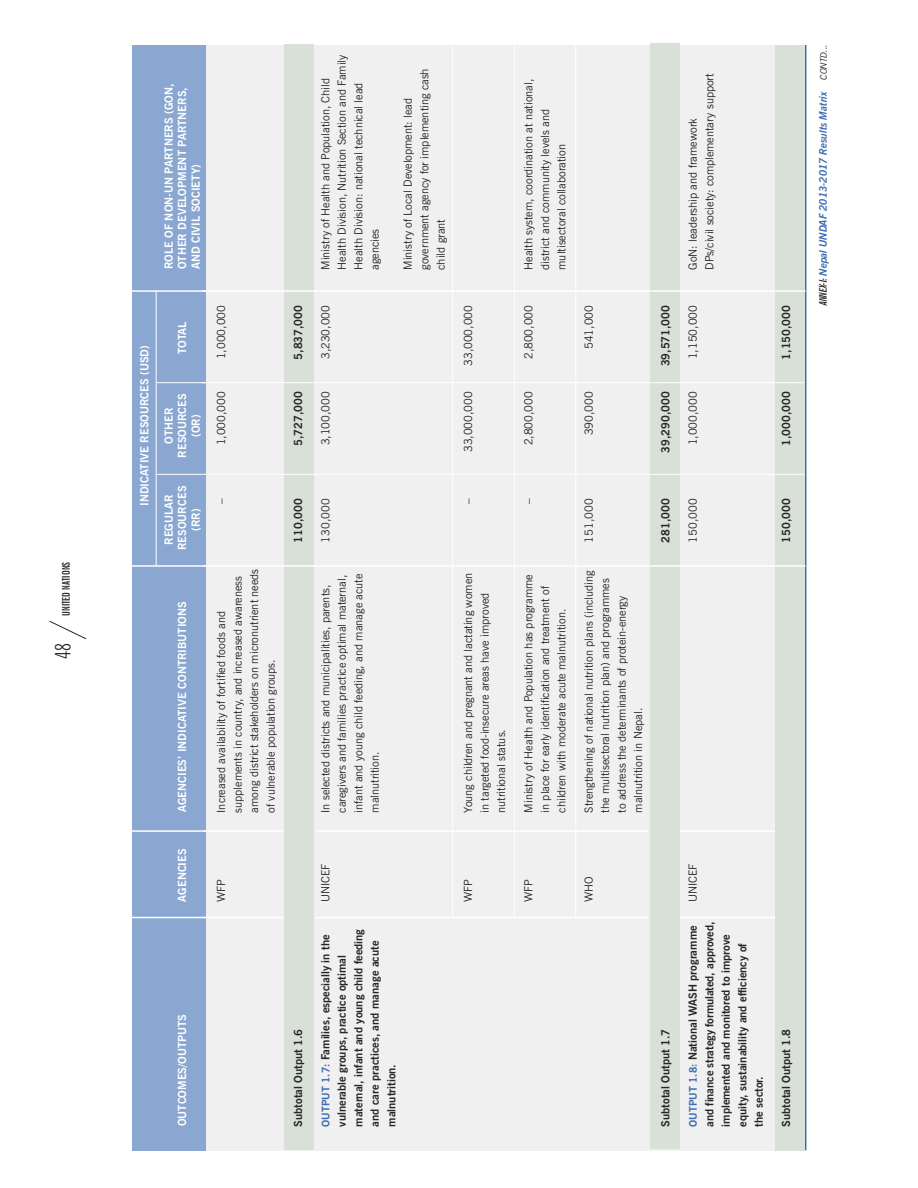
<style>
.page{position:relative;width:918px;height:1188px;background:#fff}
.page>*{position:absolute;margin:0;border:0;box-sizing:border-box;transform-origin:0 0}
.t1{font:extra-condensed 21px "News Gothic BT";color:#272627}
.t2{font:11.25px/16.5px "News Gothic BT";color:#272627}
.t3{font:700 11.25px/16.5px "News Gothic BT";color:#272627}
.t4{font:700 11.25px/24.3px "News Gothic BT";color:#fff}
.t5{font:italic 700 10.5px "News Gothic BT";letter-spacing:-.01em;color:#3a6bb3}
.t6{font:700 extra-condensed 10.5px "News Gothic BT";color:#272627}
.s1{font-size:10.5px;color:#3a6bb3}
.s2{font-stretch:extra-condensed;color:#272627}
.s3{font-weight:400;font-size:9px;color:#272627}
</style>
<div class="page">
<svg style="left:49px;top:621px;width:37px;height:18px"></svg>
<div style="left:133px;top:45px;width:673px;height:1105px;background:#f0f0f0"></div>
<div style="left:133px;top:45px;width:73px;height:1105px;background:#89a7d1"></div>
<hr style="left:131px;top:917px;width:75px;height:1px;background:#fff">
<hr style="left:131px;top:830px;width:75px;height:2px;background:#fff">
<hr style="left:131px;top:565px;width:75px;height:2px;background:#fff">
<hr style="left:131px;top:290px;width:75px;height:2px;background:#fff">
<hr style="left:157px;top:474px;width:50px;height:1px;background:#fff">
<hr style="left:157px;top:382px;width:50px;height:1px;background:#fff">
<hr style="left:156px;top:292px;width:1px;height:273px;background:#fff">
<hr style="left:575px;top:44px;width:1px;height:874px;background:#fff">
<hr style="left:452px;top:46px;width:1px;height:871px;background:#fff">
<hr style="left:514px;top:42px;width:1px;height:876px;background:#fff">
<hr style="left:805px;top:45px;width:1px;height:1105px;background:#3a6bb3">
<div style="left:284px;top:45px;width:30px;height:1105px;background:#d8e0d8"></div>
<hr style="left:204px;top:917px;width:79px;height:1px;background:#fff">
<hr style="left:204px;top:830px;width:79px;height:2px;background:#fff">
<div style="left:650px;top:43px;width:30px;height:1106px;background:#d8e0d8"></div>
<hr style="left:315px;top:917px;width:333px;height:1px;background:#fff">
<hr style="left:316px;top:830px;width:332px;height:2px;background:#fff">
<hr style="left:680px;top:917px;width:124px;height:1px;background:#fff">
<hr style="left:680px;top:830px;width:124px;height:2px;background:#fff">
<div style="left:775px;top:45px;width:30px;height:1106px;background:#d8e0d8"></div>
<hr style="left:202px;top:290px;width:604px;height:2px;background:#fff">
<hr style="left:202px;top:382px;width:603px;height:1px;background:#fff">
<hr style="left:205px;top:474px;width:600px;height:1px;background:#fff">
<hr style="left:204px;top:565px;width:602px;height:2px;background:#fff">
<p class="t6" style="left:60px;top:616px;width:56px;rotate:-90deg">UNITED NATIONS</p>
<h1 class="t1" style="left:51px;top:659px;width:17px;rotate:-90deg">48</h1>
<p class="t4" style="left:157px;top:269px;width:187px;rotate:-90deg">ROLE OF NON-UN PARTNERS (GON,</p>
<p class="t4" style="left:170px;top:269px;width:184px;rotate:-90deg">OTHER DEVELOPMENT PARTNERS,</p>
<p class="t4" style="left:184px;top:269px;width:106px;rotate:-90deg">AND CIVIL SOCIETY)</p>
<p class="t4" style="left:170px;top:354px;width:34px;rotate:-90deg">TOTAL</p>
<p class="t4" style="left:132px;top:545px;width:201px;text-indent:39px;rotate:-90deg">INDICATIVE RESOURCES (USD)<br>REGULAR</p>
<p class="t4" style="left:170px;top:458px;width:66px;rotate:-90deg">RESOURCES</p>
<p class="t4" style="left:157px;top:444px;width:38px;rotate:-90deg">OTHER</p>
<p class="t4" style="left:184px;top:437px;width:24px;rotate:-90deg">(OR)</p>
<p class="t4" style="left:170px;top:550px;width:66px;rotate:-90deg">RESOURCES</p>
<p class="t4" style="left:184px;top:531px;width:24px;rotate:-90deg">(RR)</p>
<p class="t4" style="left:170px;top:812px;width:212px;rotate:-90deg">AGENCIES’ INDICATIVE CONTRIBUTIONS</p>
<p class="t4" style="left:170px;top:902px;width:55px;rotate:-90deg">AGENCIES</p>
<p class="t2" style="left:213px;top:359px;width:56px;rotate:-90deg">1,000,000</p>
<p class="t2" style="left:213px;top:445px;width:56px;rotate:-90deg">1,000,000</p>
<p class="t2" style="left:213px;top:504px;width:7px;rotate:-90deg">–</p>
<p class="t2" style="left:230px;top:813px;width:245px;rotate:-90deg">supplements in country, and increased awareness among district stakeholders on micronutrient needs of vulnerable population groups.</p>
<p class="t2" style="left:213px;top:813px;width:203px;rotate:-90deg">Increased availability of fortified foods and</p>
<p class="t2" style="left:213px;top:902px;width:25px;rotate:-90deg">WFP</p>
<p class="t3" style="left:290px;top:360px;width:56px;rotate:-90deg">5,837,000</p>
<p class="t3" style="left:290px;top:446px;width:56px;rotate:-90deg">5,727,000</p>
<p class="t3" style="left:290px;top:543px;width:46px;rotate:-90deg">110,000</p>
<p class="t4" style="left:170px;top:1126px;width:114px;rotate:-90deg">OUTCOMES/OUTPUTS</p>
<p class="t3" style="left:290px;top:1127px;width:99px;rotate:-90deg">Subtotal Output 1.6</p>
<p class="t2" style="left:334px;top:270px;width:217px;rotate:-90deg">Health Division, Nutrition Section and Family</p>
<p class="t2" style="left:317px;top:270px;width:193px;rotate:-90deg">Ministry of Health and Population, Child</p>
<p class="t2" style="left:350px;top:270px;width:189px;rotate:-90deg">Health Division: national technical lead</p>
<p class="t2" style="left:367px;top:270px;width:42px;rotate:-90deg">agencies</p>
<p class="t2" style="left:317px;top:359px;width:56px;rotate:-90deg">3,230,000</p>
<p class="t2" style="left:317px;top:445px;width:56px;rotate:-90deg">3,100,000</p>
<p class="t2" style="left:400px;top:270px;width:203px;rotate:-90deg">Ministry of Local Development: lead government agency for implementing cash child grant</p>
<p class="t2" style="left:317px;top:543px;width:46px;rotate:-90deg">130,000</p>
<p class="t2" style="left:350px;top:813px;width:240px;rotate:-90deg">infant and young child feeding, and manage acute</p>
<p class="t2" style="left:334px;top:813px;width:239px;rotate:-90deg">caregivers and families practice optimal maternal,</p>
<p class="t2" style="left:317px;top:813px;width:229px;rotate:-90deg">In selected districts and municipalities, parents,</p>
<p class="t2" style="left:367px;top:813px;width:62px;rotate:-90deg">malnutrition.</p>
<p class="t2" style="left:317px;top:902px;width:40px;rotate:-90deg">UNICEF</p>
<p class="t3" style="left:350px;top:1127px;width:199px;rotate:-90deg">maternal, infant and young child feeding</p>
<p class="t3" style="left:317px;top:1127px;width:194px;rotate:-90deg"><span class="s1">OUTPUT 1.7:</span> Families, especially in the</p>
<p class="t3" style="left:367px;top:1127px;width:187px;rotate:-90deg">and care practices, and manage acute</p>
<p class="t3" style="left:334px;top:1127px;width:173px;rotate:-90deg">vulnerable groups, practice optimal</p>
<p class="t3" style="left:383px;top:1127px;width:64px;rotate:-90deg">malnutrition.</p>
<p class="t2" style="left:460px;top:366px;width:62px;rotate:-90deg">33,000,000</p>
<p class="t2" style="left:460px;top:452px;width:62px;rotate:-90deg">33,000,000</p>
<p class="t2" style="left:460px;top:504px;width:7px;rotate:-90deg">–</p>
<p class="t2" style="left:460px;top:813px;width:241px;rotate:-90deg">Young children and pregnant and lactating women</p>
<p class="t2" style="left:477px;top:813px;width:221px;rotate:-90deg">in targeted food-insecure areas have improved nutritional status.</p>
<p class="t2" style="left:460px;top:902px;width:25px;rotate:-90deg">WFP</p>
<p class="t2" style="left:520px;top:270px;width:192px;rotate:-90deg">Health system, coordination at national,</p>
<p class="t2" style="left:537px;top:270px;width:162px;rotate:-90deg">district and community levels and</p>
<p class="t2" style="left:553px;top:270px;width:127px;rotate:-90deg">multisectoral collaboration</p>
<p class="t2" style="left:520px;top:359px;width:56px;rotate:-90deg">2,800,000</p>
<p class="t2" style="left:520px;top:445px;width:56px;rotate:-90deg">2,800,000</p>
<p class="t2" style="left:520px;top:504px;width:7px;rotate:-90deg">–</p>
<p class="t2" style="left:520px;top:813px;width:240px;rotate:-90deg">Ministry of Health and Population has programme</p>
<p class="t2" style="left:537px;top:813px;width:228px;rotate:-90deg">in place for early identification and treatment of</p>
<p class="t2" style="left:553px;top:813px;width:205px;rotate:-90deg">children with moderate acute malnutrition.</p>
<p class="t2" style="left:581px;top:349px;width:46px;rotate:-90deg">541,000</p>
<p class="t2" style="left:581px;top:435px;width:46px;rotate:-90deg">390,000</p>
<p class="t3" style="left:657px;top:366px;width:63px;rotate:-90deg">39,571,000</p>
<p class="t3" style="left:657px;top:453px;width:63px;rotate:-90deg">39,290,000</p>
<p class="t2" style="left:701px;top:270px;width:198px;rotate:-90deg">DPs/civil society: complementary support</p>
<p class="t2" style="left:685px;top:270px;width:153px;rotate:-90deg">GoN: leadership and framework</p>
<p class="t2" style="left:685px;top:359px;width:56px;rotate:-90deg">1,150,000</p>
<p class="t2" style="left:685px;top:445px;width:56px;rotate:-90deg">1,000,000</p>
<p class="t2" style="left:581px;top:543px;width:46px;rotate:-90deg">151,000</p>
<p class="t2" style="left:581px;top:813px;width:243px;rotate:-90deg">Strengthening of national nutrition plans (including</p>
<p class="t2" style="left:597px;top:813px;width:236px;rotate:-90deg">the multisectoral nutrition plan) and programmes to address the determinants of protein-energy malnutrition in Nepal.</p>
<p class="t3" style="left:657px;top:543px;width:46px;rotate:-90deg">281,000</p>
<p class="t2" style="left:685px;top:543px;width:46px;rotate:-90deg">150,000</p>
<p class="t3" style="left:778px;top:360px;width:56px;rotate:-90deg">1,150,000</p>
<p class="t3" style="left:778px;top:446px;width:56px;rotate:-90deg">1,000,000</p>
<p class="t3" style="left:778px;top:543px;width:46px;rotate:-90deg">150,000</p>
<p class="t2" style="left:520px;top:902px;width:25px;rotate:-90deg">WFP</p>
<p class="t2" style="left:581px;top:902px;width:27px;rotate:-90deg">WHO</p>
<p class="t3" style="left:657px;top:1127px;width:99px;rotate:-90deg">Subtotal Output 1.7</p>
<p class="t2" style="left:685px;top:902px;width:40px;rotate:-90deg">UNICEF</p>
<p class="t3" style="left:701px;top:1127px;width:206px;rotate:-90deg">and finance strategy formulated, approved,</p>
<p class="t3" style="left:685px;top:1127px;width:203px;rotate:-90deg"><span class="s1">OUTPUT 1.8:</span> National WASH programme</p>
<p class="t3" style="left:718px;top:1127px;width:194px;rotate:-90deg">implemented and monitored to improve equity, sustainability and efficiency of the sector.</p>
<p class="t3" style="left:778px;top:1127px;width:99px;rotate:-90deg">Subtotal Output 1.8</p>
<p class="t5" style="left:817px;top:306px;width:264px;rotate:-90deg"><span class="s2">ANNEX-I:</span>Nepal UNDAF 2013-2017 Results Matrix <span class="s3">CONTD...</span></p>
</div>
